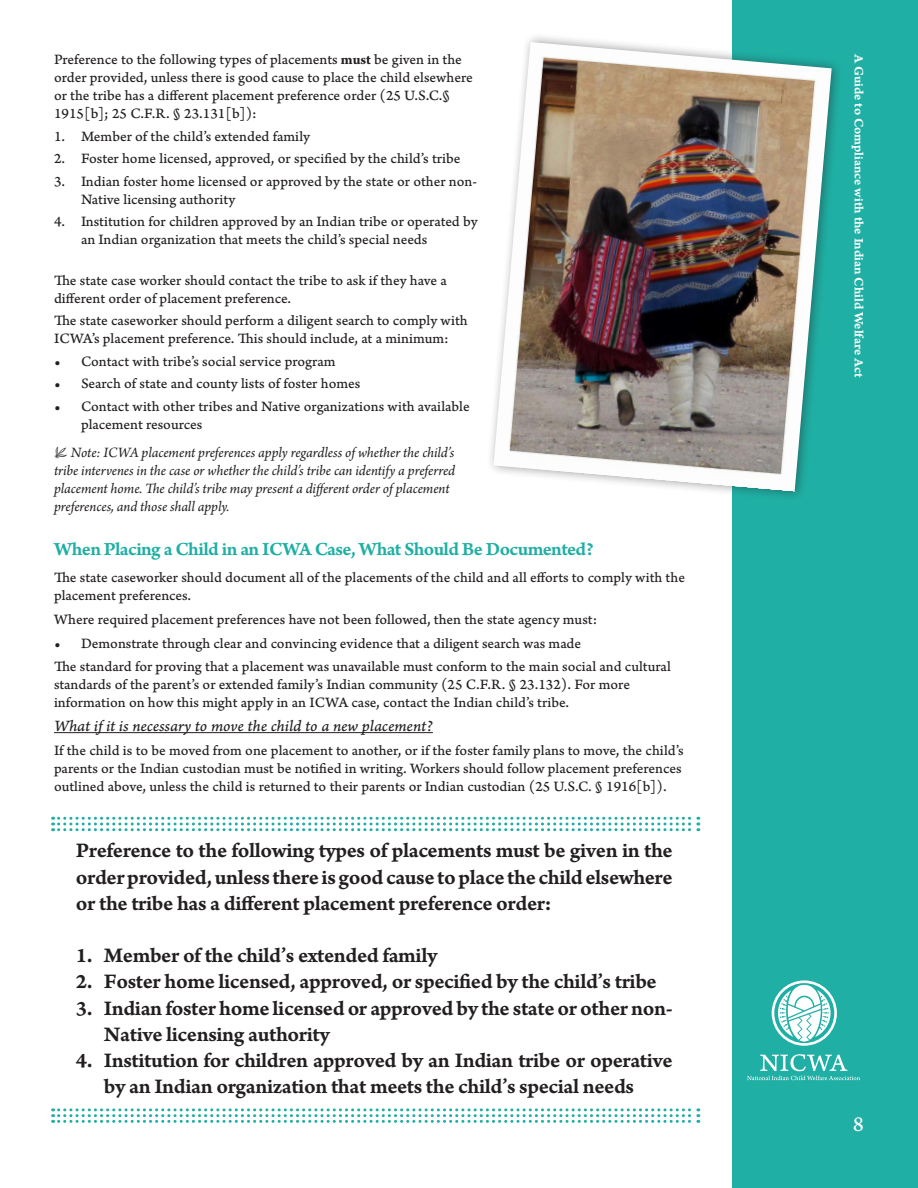
<style>
.page{position:relative;width:918px;height:1188px;background:#fff}
.page>*{position:absolute;margin:0;border:0;box-sizing:border-box;transform-origin:0 0}
.t1{font:22.5px "Arno Pro Caption";color:#fff}
.t2{font:21.9px/26.2px "Arno Pro Smbd Caption";letter-spacing:-.02em;color:#231f20;text-align:justify}
.t3{font:19.5px "Arno Pro Smbd Caption";letter-spacing:-.035em;color:#1fafa4}
.t4{font:16.5px "Arno Pro Italic Caption";letter-spacing:-.005em;color:#231f20}
.t5{font:15px/18px "Arno Pro Caption";color:#231f20}
.t6{font:italic 15px/18px "Arno Pro";letter-spacing:-.005em;color:#231f20}
.t7{font:13.5px "Arno Pro Smbd Caption";letter-spacing:-.005em;color:#fff}
.s1{font-family:"Arno Pro";font-weight:700}
.s2{font-family:"Arno Pro Italic Caption";font-style:normal}
</style>
<div class="page">
<div style="left:732px;top:0;width:186px;height:1188px;background:#1fafa4"></div>
<svg style="left:747px;top:1054px;width:113px;height:26px"></svg>
<div style="left:772px;top:980px;width:65px;height:66px;border:3px solid #fff;border-radius:50%"></div>
<svg style="left:778px;top:985px;width:53px;height:57px"></svg>
<div style="left:486px;top:33px;width:357px;height:469px;background:#231f20;opacity:.45"></div>
<img style="left:493px;top:42px;width:339px;height:450px">
<hr style="left:54px;top:732px;width:379px;height:1px;background:#231f20">
<svg style="left:53px;top:1108px;width:646px;height:15px"></svg>
<svg style="left:53px;top:817px;width:646px;height:14px"></svg>
<p class="t5" style="left:54px;top:51px;width:420px">Preference to the following types of placements <span class="s1">must</span> be given in the order provided, unless there is good cause to place the child elsewhere or the tribe has a different placement preference order (25 U.S.C.§ 1915[b]; 25 C.F.R. § 23.131[b]):</p>
<p class="t5" style="left:54px;top:128px;width:258px">1. Member of the child’s extended family</p>
<p class="t5" style="left:54px;top:150px;width:408px">2. Foster home licensed, approved, or specified by the child’s tribe</p>
<p class="t5" style="left:81px;top:173px;width:398px;text-indent:-27px">3. Indian foster home licensed or approved by the state or other non-<br>Native licensing authority</p>
<p class="t5" style="left:81px;top:213px;width:398px;text-indent:-27px">4. Institution for children approved by an Indian tribe or operated by an Indian organization that meets the child’s special needs</p>
<p class="t5" style="left:54px;top:272px;width:394px">The state case worker should contact the tribe to ask if they have a different order of placement preference.</p>
<p class="t5" style="left:54px;top:312px;width:415px">The state caseworker should perform a diligent search to comply with<br>ICWA’s placement preference. This should include, at a minimum:</p>
<p class="t5" style="left:54px;top:353px;width:283px">• Contact with tribe’s social service program</p>
<p class="t5" style="left:54px;top:375px;width:308px">• Search of state and county lists of foster homes</p>
<p class="t5" style="left:81px;top:398px;width:390px;text-indent:-27px">• Contact with other tribes and Native organizations with available placement resources</p>
<p class="t6" style="left:54px;top:444px;width:403px"><span class="s2">•</span> Note: ICWA placement preferences apply regardless of whether the child’s tribe intervenes in the case or whether the child’s tribe can identify a preferred placement home. The child’s tribe may present a different order of placement preferences, and those shall apply.</p>
<h3 class="t3" style="left:54px;top:538px;width:541px">When Placing a Child in an ICWA Case, What Should Be Documented?</h3>
<p class="t5" style="left:54px;top:570px;width:633px">The state caseworker should document all of the placements of the child and all efforts to comply with the placement preferences.</p>
<p class="t5" style="left:54px;top:612px;width:545px">Where required placement preferences have not been followed, then the state agency must:</p>
<p class="t5" style="left:54px;top:633px;width:618px;line-height:22.5px">• Demonstrate through clear and convincing evidence that a diligent search was made<br>The standard for proving that a placement was unavailable must conform to the main social and cultural</p>
<p class="t5" style="left:54px;top:676px;width:578px">standards of the parent’s or extended family’s Indian community (25 C.F.R. § 23.132). For more information on how this might apply in an ICWA case, contact the Indian child’s tribe.</p>
<p class="t4" style="left:54px;top:716px;width:380px">What if it is necessary to move the child to a new placement?</p>
<p class="t5" style="left:54px;top:742px;width:631px">If the child is to be moved from one placement to another, or if the foster family plans to move, the child’s parents or the Indian custodian must be notified in writing. Workers should follow placement preferences outlined above, unless the child is returned to their parents or Indian custodian (25 U.S.C. § 1916[b]).</p>
<h2 class="t2" style="left:76px;top:839px;width:598px">Preference to the following types of placements must be given in the order provided, unless there is good cause to place the child elsewhere or the tribe has a different placement preference order:</h2>
<h2 class="t2" style="left:76px;top:943px;width:363px">1. Member of the child’s extended family</h2>
<h2 class="t2" style="left:76px;top:970px;width:582px">2. Foster home licensed, approved, or specified by the child’s tribe</h2>
<h2 class="t2" style="left:104px;top:996px;width:570px;text-indent:-28px">3. Indian foster home licensed or approved by the state or other non-<br>Native licensing authority</h2>
<h2 class="t2" style="left:76px;top:1048px;width:598px;text-align:center">4. Institution for children approved by an Indian tribe or operative by an Indian organization that meets the child’s special needs</h2>
<p class="t7" style="left:867px;top:54px;width:325px;rotate:90deg">A Guide to Compliance with the Indian Child Welfare Act</p>
<h1 class="t1" style="left:853px;top:1111px;width:13px">8</h1>
</div>
